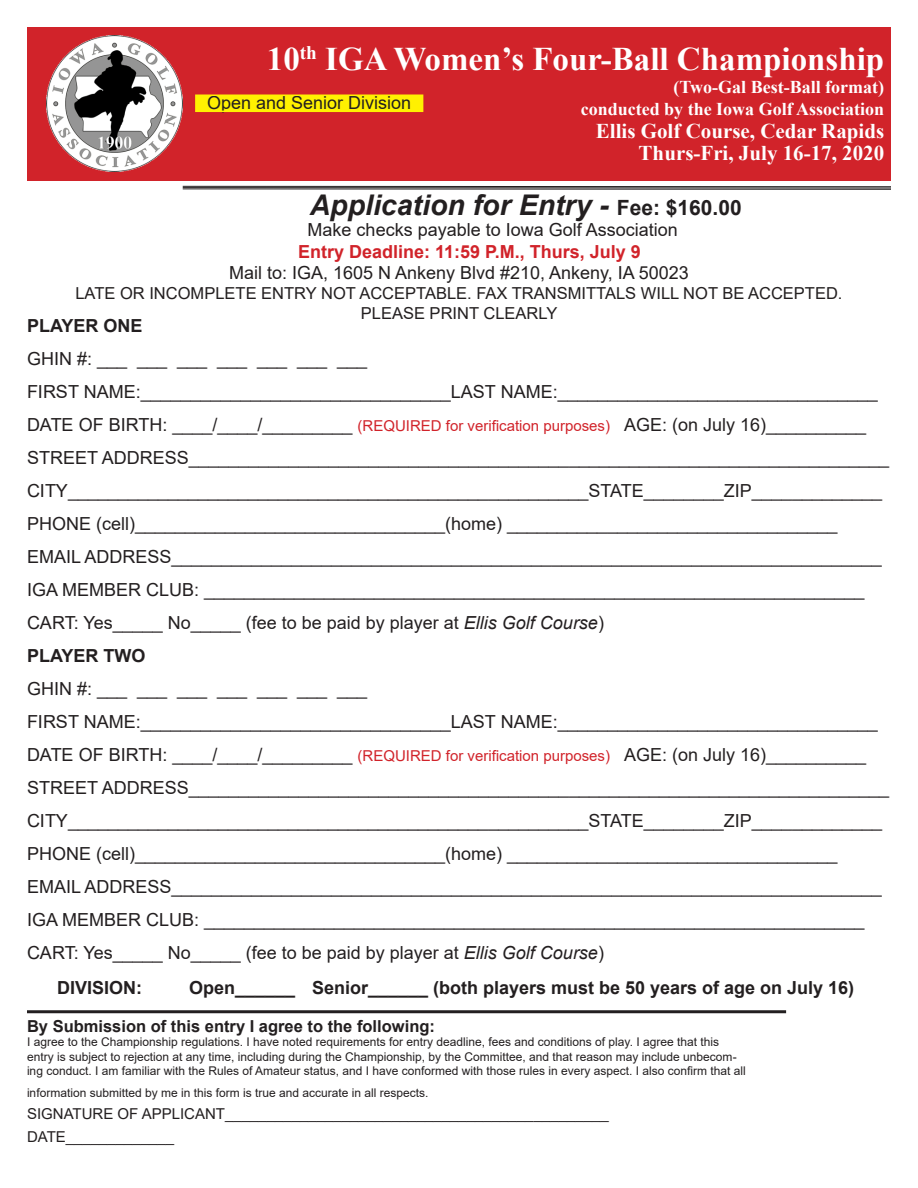
<style>
.page{position:relative;width:918px;height:1188px;background:#fff}
.page>*{position:absolute;margin:0;border:0;box-sizing:border-box;transform-origin:0 0}
.t1{font:700 33px "Times New Roman";color:#fff}
.t2{font:italic 700 28.5px "Arial";color:#231f20}
.t3{font:700 21px/22.5px "Times New Roman";color:#fff;text-align:right}
.t4{font:18px "Arial";color:#231f20}
.t5{font:700 18px "Arial";color:#231f20}
.t6{font:700 18px "Times New Roman";color:#fff}
.t7{font:700 18px "Arial";color:#d1232a}
.t8{font:16.5px "Arial";color:#231f20}
.t9{font:700 16.5px "Arial";color:#231f20}
.t10{font:15px "Arial";color:#231f20}
.t11{font:12px/14.4px "Arial";color:#231f20}
.s1{font-style:normal;font-size:21px}
.s2{font-size:15px;color:#d1232a}
.s3{font-style:italic}
</style>
<div class="page">
<hr style="left:183px;top:189px;width:708px;height:1px;background:#231f20">
<hr style="left:183px;top:187px;width:708px;height:1px;background:#231f20">
<hr style="left:183px;top:186px;width:708px;height:1px;background:#231f20">
<hr style="left:27px;top:1010px;width:759px;height:3px;background:#231f20">
<div style="left:27px;top:27px;width:864px;height:154px;background:#d1232a"></div>
<div style="left:196px;top:95px;width:227px;height:16px;background:#fff101"></div>
<div style="left:195px;top:94px;width:228px;height:18px;border:2px solid #fff101"></div>
<img style="left:47px;top:36px;width:136px;height:136px">
<p class="t1" style="left:267px;top:35px;width:619px">10<sup>th</sup> IGA Women’s Four-Ball Championship</p>
<p class="t6" style="left:674px;top:74px;width:212px">(Two-Gal Best-Ball format)</p>
<p class="t6" style="left:581px;top:96px;width:305px">conducted by the Iowa Golf Association</p>
<p class="t3" style="left:596px;top:119px;width:290px">Ellis Golf Course, Cedar Rapids<br>Thurs-Fri, July 16-17, 2020</p>
<p class="t4" style="left:207px;top:90px;width:206px">Open and Senior Division</p>
<p class="t2" style="left:310px;top:186px;width:434px">Application for Entry - <span class="s1">Fee: $160.00</span></p>
<p class="t4" style="left:308px;top:218px;width:372px">Make checks payable to Iowa Golf Association</p>
<p class="t7" style="left:298px;top:239px;width:344px">Entry Deadline: 11:59 P.M., Thurs, July 9</p>
<p class="t4" style="left:229px;top:261px;width:461px">Mail to: IGA, 1605 N Ankeny Blvd #210, Ankeny, IA 50023</p>
<p class="t8" style="left:75px;top:282px;width:769px">LATE OR INCOMPLETE ENTRY NOT ACCEPTABLE. FAX TRANSMITTALS WILL NOT BE ACCEPTED.</p>
<p class="t8" style="left:361px;top:302px;width:198px">PLEASE PRINT CLEARLY</p>
<p class="t5" style="left:27px;top:313px;width:117px">PLAYER ONE</p>
<p class="t4" style="left:27px;top:346px;width:342px">GHIN #: ___ ___ ___ ___ ___ ___ ___</p>
<p class="t4" style="left:27px;top:379px;width:852px">FIRST NAME:_______________________________LAST NAME:________________________________</p>
<p class="t4" style="left:27px;top:412px;width:841px">DATE OF BIRTH: ____/____/_________ <span class="s2">(REQUIRED for verification purposes)</span> AGE: (on July 16)__________</p>
<p class="t4" style="left:27px;top:445px;width:864px">STREET ADDRESS______________________________________________________________________</p>
<p class="t4" style="left:27px;top:478px;width:857px">CITY____________________________________________________STATE________ZIP_____________</p>
<p class="t4" style="left:27px;top:511px;width:812px">PHONE (cell)_______________________________(home) _________________________________</p>
<p class="t4" style="left:27px;top:544px;width:856px">EMAIL ADDRESS_______________________________________________________________________</p>
<p class="t4" style="left:27px;top:577px;width:839px">IGA MEMBER CLUB: __________________________________________________________________</p>
<p class="t4" style="left:27px;top:610px;width:579px">CART: Yes_____ No_____ (fee to be paid by player at <span class="s3">Ellis Golf Course</span>)</p>
<p class="t5" style="left:27px;top:643px;width:120px">PLAYER TWO</p>
<p class="t4" style="left:27px;top:676px;width:342px">GHIN #: ___ ___ ___ ___ ___ ___ ___</p>
<p class="t4" style="left:27px;top:709px;width:852px">FIRST NAME:_______________________________LAST NAME:________________________________</p>
<p class="t4" style="left:27px;top:742px;width:841px">DATE OF BIRTH: ____/____/_________ <span class="s2">(REQUIRED for verification purposes)</span> AGE: (on July 16)__________</p>
<p class="t4" style="left:27px;top:775px;width:864px">STREET ADDRESS______________________________________________________________________</p>
<p class="t4" style="left:27px;top:808px;width:857px">CITY____________________________________________________STATE________ZIP_____________</p>
<p class="t4" style="left:27px;top:841px;width:812px">PHONE (cell)_______________________________(home) _________________________________</p>
<p class="t4" style="left:27px;top:874px;width:856px">EMAIL ADDRESS_______________________________________________________________________</p>
<p class="t4" style="left:27px;top:907px;width:839px">IGA MEMBER CLUB: __________________________________________________________________</p>
<p class="t4" style="left:27px;top:940px;width:579px">CART: Yes_____ No_____ (fee to be paid by player at <span class="s3">Ellis Golf Course</span>)</p>
<p class="t5" style="left:57px;top:975px;width:87px">DIVISION:</p>
<p class="t5" style="left:189px;top:975px;width:667px">Open______ Senior______ (both players must be 50 years of age on July 16)</p>
<p class="t9" style="left:27px;top:1015px;width:409px">By Submission of this entry I agree to the following:</p>
<p class="t11" style="left:27px;top:1035px;width:720px">I agree to the Championship regulations. I have noted requirements for entry deadline, fees and conditions of play. I agree that this entry is subject to rejection at any time, including during the Championship, by the Committee, and that reason may include unbecom&shy;ing conduct. I am familiar with the Rules of Amateur status, and I have conformed with those rules in every aspect. I also confirm that all</p>
<p class="t11" style="left:27px;top:1085px;width:403px">information submitted by me in this form is true and accurate in all respects.</p>
<p class="t10" style="left:27px;top:1104px;width:583px">SIGNATURE OF APPLICANT______________________________________________</p>
<p class="t10" style="left:27px;top:1126px;width:149px">DATE_____________</p>
</div>
